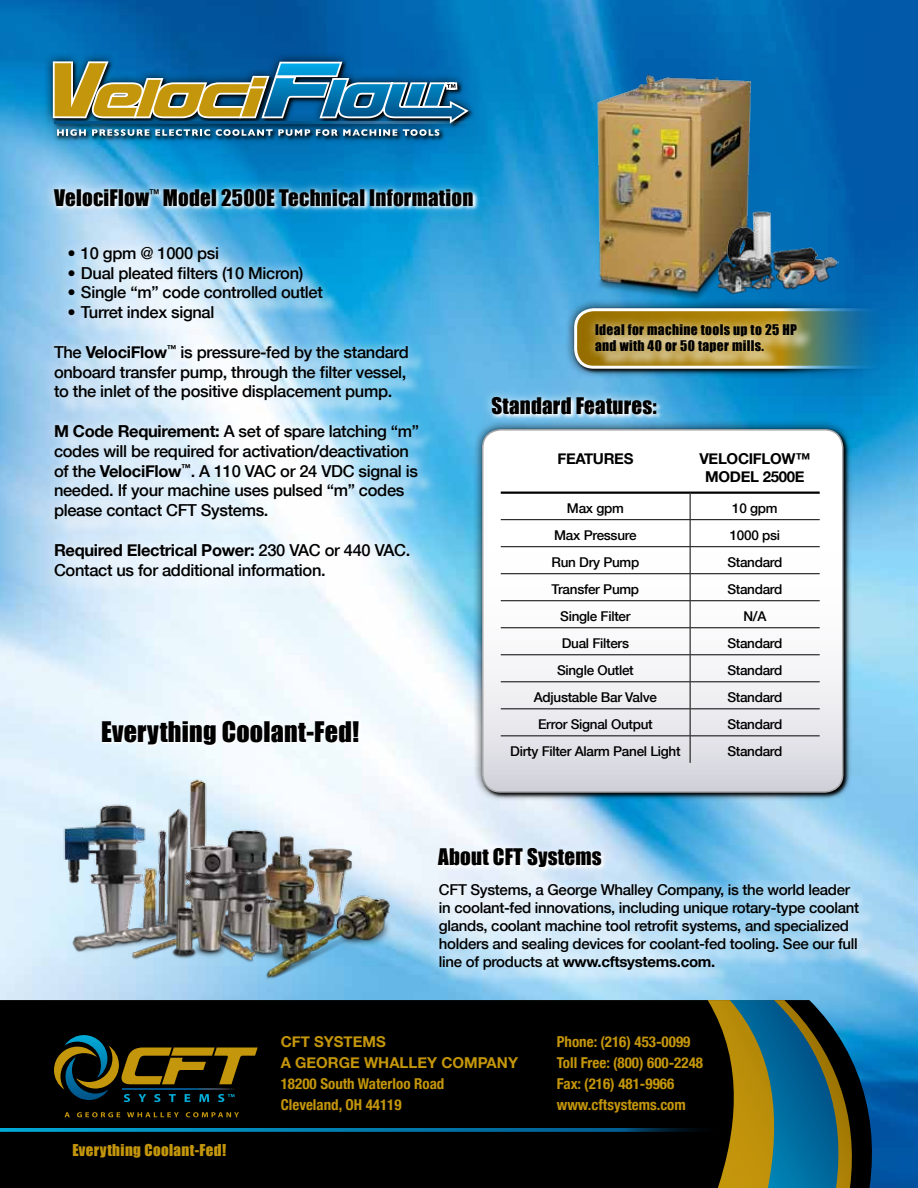
<style>
.page{position:relative;width:918px;height:1188px;background:#fff}
.page>*{position:absolute;margin:0;border:0;box-sizing:border-box;transform-origin:0 0}
.t1{font:26.1px "Impact";letter-spacing:.01em;color:#000}
.t2{font:21px "Impact";letter-spacing:.01em;color:#000}
.t3{font:500 16.5px/19.8px "Helvetica Neue";letter-spacing:-.02em;color:#000}
.t4{font:500 15px/18px "Helvetica Neue";letter-spacing:-.02em;color:#000}
.t5{font:700 condensed 15px/21px "Helvetica Neue";color:#c4960c}
.t6{font:700 15px/21px "Helvetica Neue";color:#c4960c}
.t7{font:700 15px/18px "Helvetica Neue";letter-spacing:-.02em;color:#000;text-align:center}
.t8{font:15px "Impact";letter-spacing:.025em;color:#c4960c}
.t9{font:500 13.5px "Helvetica Neue";letter-spacing:-.02em;color:#000}
.t10{font:13.5px/16.2px "Impact";letter-spacing:.025em;color:#000}
.s1{font-weight:700}
</style>
<div class="page">
<img style="left:0;top:0;width:918px;height:1188px">
<div style="left:564px;top:298px;width:326px;height:80px;background:#000;opacity:.75"></div>
<svg style="left:574px;top:308px;width:316px;height:61px;background:#53888e"></svg>
<div style="left:0;top:1000px;width:885px;height:188px;background:#000"></div>
<svg style="left:708px;top:1000px;width:151px;height:188px;background:#3f5d4a"></svg>
<img style="left:56px;top:758px;width:350px;height:231px">
<svg style="left:65px;top:1112px;width:5px;height:5px"></svg>
<svg style="left:77px;top:1112px;width:43px;height:5px"></svg>
<svg style="left:127px;top:1112px;width:52px;height:5px"></svg>
<svg style="left:186px;top:1112px;width:53px;height:5px"></svg>
<svg style="left:54px;top:1035px;width:204px;height:67px;background:#2f3013"></svg>
<svg style="left:0;top:1128px;width:731px;height:4px;background:#006e99"></svg>
<div style="left:45px;top:179px;width:438px;height:37px;background:#fff;opacity:.75"></div>
<img style="left:584px;top:69px;width:181px;height:239px">
<div style="left:58px;top:250px;width:379px;height:344px;background:#fff;opacity:.75"></div>
<div style="left:45px;top:237px;width:382px;height:348px;background:#fff;opacity:.75"></div>
<div style="left:43px;top:52px;width:434px;height:93px;background:#000;opacity:.75"></div>
<svg style="left:51px;top:54px;width:421px;height:82px;background:#467a89"></svg>
<img style="left:718px;top:212px;width:121px;height:86px">
<div style="left:598px;top:326px;width:217px;height:44px;background:#fff;opacity:.75"></div>
<div style="left:586px;top:315px;width:220px;height:46px;background:#fff;opacity:.75"></div>
<div style="left:483px;top:388px;width:183px;height:36px;background:#fff;opacity:.75"></div>
<div style="left:443px;top:886px;width:434px;height:101px;background:#fff;opacity:.75"></div>
<div style="left:430px;top:874px;width:437px;height:105px;background:#fff;opacity:.75"></div>
<div style="left:429px;top:839px;width:182px;height:38px;background:#fff;opacity:.75"></div>
<div style="left:93px;top:712px;width:275px;height:42px;background:#fff;opacity:.37"></div>
<div style="left:472px;top:419px;width:381px;height:383px;background:#000;opacity:.75"></div>
<svg style="left:483px;top:430px;width:360px;height:362px"></svg>
<div style="left:482px;top:429px;width:361px;height:364px;border:2px solid #a7a9ac;border-radius:18px"></div>
<hr style="left:501px;top:519px;width:189px;height:1px;background:#000">
<hr style="left:690px;top:519px;width:130px;height:1px;background:#000">
<hr style="left:501px;top:546px;width:189px;height:1px;background:#000">
<hr style="left:690px;top:546px;width:130px;height:1px;background:#000">
<hr style="left:501px;top:573px;width:189px;height:1px;background:#000">
<hr style="left:690px;top:573px;width:130px;height:1px;background:#000">
<hr style="left:501px;top:600px;width:189px;height:1px;background:#000">
<hr style="left:690px;top:600px;width:130px;height:1px;background:#000">
<hr style="left:501px;top:627px;width:189px;height:1px;background:#000">
<hr style="left:690px;top:627px;width:130px;height:1px;background:#000">
<hr style="left:501px;top:654px;width:189px;height:1px;background:#000">
<hr style="left:690px;top:654px;width:130px;height:1px;background:#000">
<hr style="left:501px;top:681px;width:189px;height:1px;background:#000">
<hr style="left:690px;top:681px;width:130px;height:1px;background:#000">
<hr style="left:501px;top:708px;width:189px;height:1px;background:#000">
<hr style="left:690px;top:708px;width:130px;height:1px;background:#000">
<hr style="left:501px;top:735px;width:189px;height:1px;background:#000">
<hr style="left:690px;top:735px;width:130px;height:1px;background:#000">
<svg style="left:690px;top:494px;width:1px;height:269px"></svg>
<hr style="left:501px;top:492px;width:189px;height:2px;background:#000">
<hr style="left:690px;top:492px;width:130px;height:2px;background:#000">
<p class="t2" style="left:54px;top:181px;width:421px">VelociFlow<sup>™</sup> Model 2500E Technical Information</p>
<p class="t3" style="left:68px;top:243px;width:153px">• 10 gpm @ 1000 psi</p>
<p class="t3" style="left:68px;top:263px;width:237px">• Dual pleated filters (10 Micron)</p>
<p class="t3" style="left:68px;top:282px;width:257px">• Single “m” code controlled outlet</p>
<p class="t3" style="left:68px;top:302px;width:148px">• Turret index signal</p>
<p class="t3" style="left:54px;top:342px;width:356px">The <span class="s1">VelociFlow</span><sup>™</sup> is pressure-fed by the standard onboard transfer pump, through the filter vessel, to the inlet of the positive displacement pump.</p>
<p class="t3" style="left:54px;top:421px;width:367px"><span class="s1">M Code Requirement:</span> A set of spare latching “m” codes will be required for activation/deactivation of the <span class="s1">VelociFlow</span><sup>™</sup>. A 110 VAC or 24 VDC signal is needed. If your machine uses pulsed “m” codes please contact CFT Systems.</p>
<p class="t3" style="left:54px;top:540px;width:358px"><span class="s1">Required Electrical Power:</span> 230 VAC or 440 VAC.<br>Contact us for additional information.</p>
<h1 class="t1" style="left:101px;top:712px;width:260px">Everything Coolant-Fed!</h1>
<p class="t10" style="left:595px;top:321px;width:204px">Ideal for machine tools up to 25 HP and with 40 or 50 taper mills.</p>
<p class="t2" style="left:491px;top:390px;width:167px">Standard Features:</p>
<p class="t7" style="left:557px;top:449px;width:77px">FEATURES</p>
<p class="t7" style="left:699px;top:449px;width:112px">VELOCIFLOW™<br>MODEL 2500E</p>
<p class="t9" style="left:567px;top:500px;width:58px">Max gpm</p>
<p class="t9" style="left:732px;top:500px;width:47px">10 gpm</p>
<p class="t9" style="left:554px;top:527px;width:84px">Max Pressure</p>
<p class="t9" style="left:730px;top:527px;width:52px">1000 psi</p>
<p class="t9" style="left:552px;top:554px;width:89px">Run Dry Pump</p>
<p class="t9" style="left:727px;top:554px;width:57px">Standard</p>
<p class="t9" style="left:552px;top:581px;width:89px">Transfer Pump</p>
<p class="t9" style="left:727px;top:581px;width:57px">Standard</p>
<p class="t9" style="left:560px;top:608px;width:72px">Single Filter</p>
<p class="t9" style="left:743px;top:608px;width:24px">N/A</p>
<p class="t9" style="left:562px;top:635px;width:69px">Dual Filters</p>
<p class="t9" style="left:727px;top:635px;width:57px">Standard</p>
<p class="t9" style="left:557px;top:662px;width:78px">Single Outlet</p>
<p class="t9" style="left:727px;top:662px;width:57px">Standard</p>
<p class="t9" style="left:534px;top:689px;width:125px">Adjustable Bar Valve</p>
<p class="t9" style="left:727px;top:689px;width:57px">Standard</p>
<p class="t9" style="left:538px;top:716px;width:116px">Error Signal Output</p>
<p class="t9" style="left:727px;top:716px;width:57px">Standard</p>
<p class="t9" style="left:510px;top:743px;width:172px">Dirty Filter Alarm Panel Light</p>
<p class="t9" style="left:727px;top:743px;width:57px">Standard</p>
<p class="t2" style="left:438px;top:841px;width:165px">About CFT Systems</p>
<p class="t4" style="left:439px;top:880px;width:422px">CFT Systems, a George Whalley Company, is the world leader in coolant-fed innovations, including unique rotary-type coolant glands, coolant machine tool retrofit systems, and specialized holders and sealing devices for coolant-fed tooling. See our full line of products at <span class="s1">www.cftsystems.com.</span></p>
<p class="t8" style="left:72px;top:1139px;width:155px">Everything Coolant-Fed!</p>
<p class="t6" style="left:281px;top:1031px;width:239px">CFT SYSTEMS<br>A GEORGE WHALLEY COMPANY</p>
<p class="t5" style="left:281px;top:1073px;width:165px">18200 South Waterloo Road<br>Cleveland, OH 44119</p>
<p class="t5" style="left:557px;top:1031px;width:148px">Phone: (216) 453-0099<br>Toll Free: (800) 600-2248<br>Fax: (216) 481-9966 www.cftsystems.com</p>
</div>
